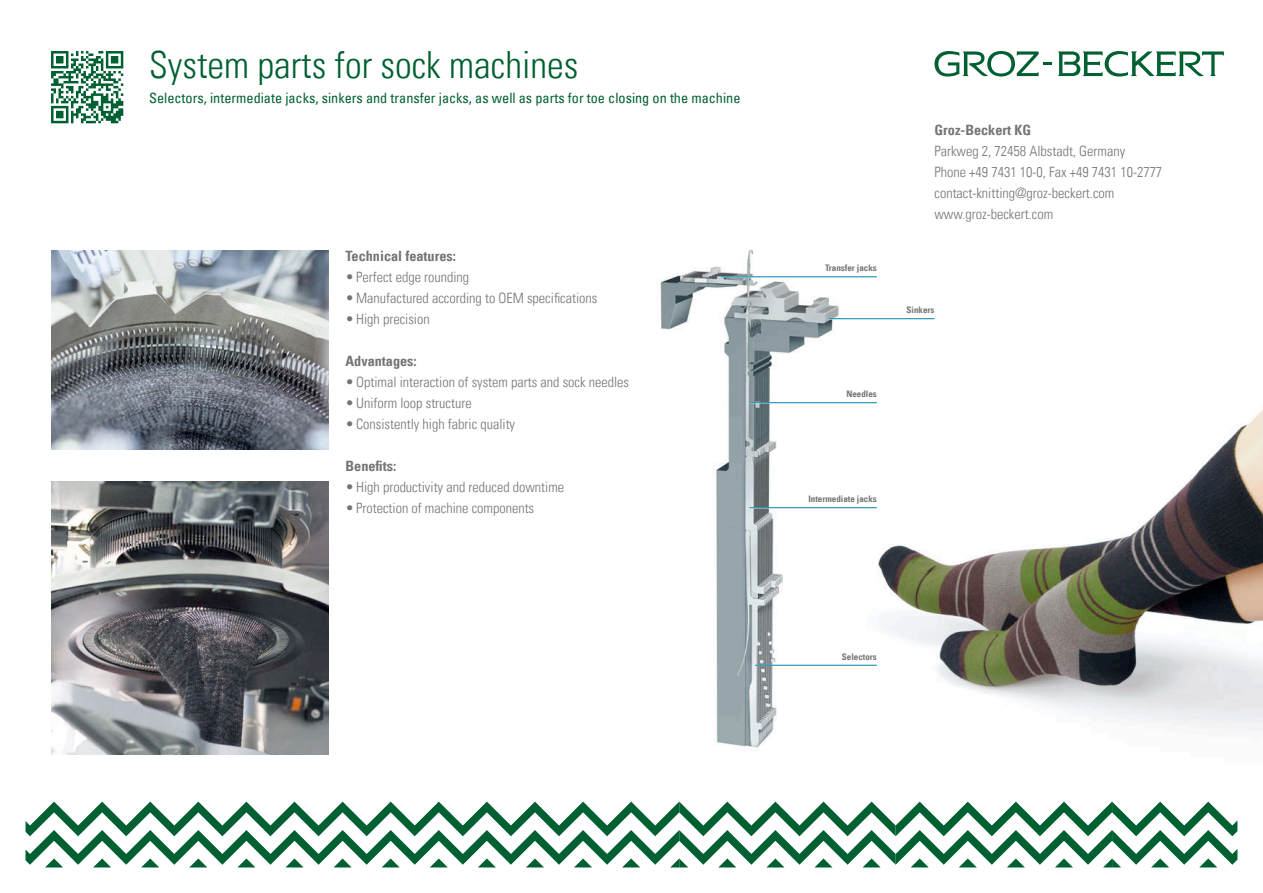
<style>
.page{position:relative;width:1263px;height:893px;background:#fff}
.page>*{position:absolute;margin:0;border:0;box-sizing:border-box;transform-origin:0 0}
.t1{font:37.5px "Univers Com 47 Light Cond";color:#006032}
.t2{font:14.25px/21px "Univers Com 47 Light Cond";color:#757574}
.t3{font:condensed 14.25px "Univers Com 57";color:#006032}
.t4{font:14.25px "Univers Com 67 Bold Cond";color:#757574}
.t5{font:9px "Univers Com 67 Bold Cond";color:#757574}
</style>
<div class="page">
<svg style="left:1058px;top:51px;width:166px;height:26px"></svg>
<svg style="left:934px;top:51px;width:117px;height:26px"></svg>
<svg style="left:26px;top:802px;width:1211px;height:65px"></svg>
<svg style="left:51px;top:51px;width:72px;height:72px"></svg>
<img style="left:51px;top:481px;width:277px;height:273px">
<img style="left:51px;top:250px;width:277px;height:200px">
<img style="left:853px;top:403px;width:410px;height:328px">
<img style="left:660px;top:249px;width:193px;height:502px">
<hr style="left:721px;top:276px;width:156px;height:1px;background:#0084a8">
<hr style="left:749px;top:507px;width:128px;height:1px;background:#0084a8">
<hr style="left:749px;top:402px;width:128px;height:1px;background:#0084a8">
<hr style="left:829px;top:318px;width:105px;height:1px;background:#0084a8">
<hr style="left:755px;top:665px;width:122px;height:1px;background:#0084a8">
<h1 class="t1" style="left:149px;top:42px;width:431px">System parts for sock machines</h1>
<p class="t3" style="left:149px;top:89px;width:593px">Selectors, intermediate jacks, sinkers and transfer jacks, as well as parts for toe closing on the machine</p>
<p class="t4" style="left:345px;top:247px;width:112px">Technical features:</p>
<p class="t2" style="left:345px;top:266px;width:125px">•Perfect edge rounding</p>
<p class="t2" style="left:345px;top:287px;width:253px">•Manufactured according to OEM specifications</p>
<p class="t2" style="left:345px;top:308px;width:86px">•High precision</p>
<p class="t4" style="left:345px;top:352px;width:73px">Advantages:</p>
<p class="t2" style="left:345px;top:371px;width:285px">•Optimal interaction of system parts and sock needles</p>
<p class="t2" style="left:345px;top:392px;width:128px">•Uniform loop structure</p>
<p class="t2" style="left:345px;top:413px;width:171px">•Consistently high fabric quality</p>
<p class="t4" style="left:345px;top:457px;width:52px">Benefits:</p>
<p class="t2" style="left:345px;top:476px;width:220px">•High productivity and reduced downtime</p>
<p class="t2" style="left:345px;top:497px;width:190px">•Protection of machine components</p>
<p class="t5" style="left:825px;top:263px;width:53px">Transfer jacks</p>
<p class="t4" style="left:934px;top:121px;width:98px">Groz-Beckert KG</p>
<p class="t2" style="left:934px;top:140px;width:229px">Parkweg 2, 72458 Albstadt, Germany<br>Phone +49 7431 10-0, Fax +49 7431 10-2777 contact-knitting@groz-beckert.com www.groz-beckert.com</p>
<p class="t5" style="left:906px;top:305px;width:29px">Sinkers</p>
<p class="t5" style="left:846px;top:389px;width:32px">Needles</p>
<p class="t5" style="left:808px;top:494px;width:70px">Intermediate jacks</p>
<p class="t5" style="left:842px;top:651px;width:37px">Selectors</p>
</div>
